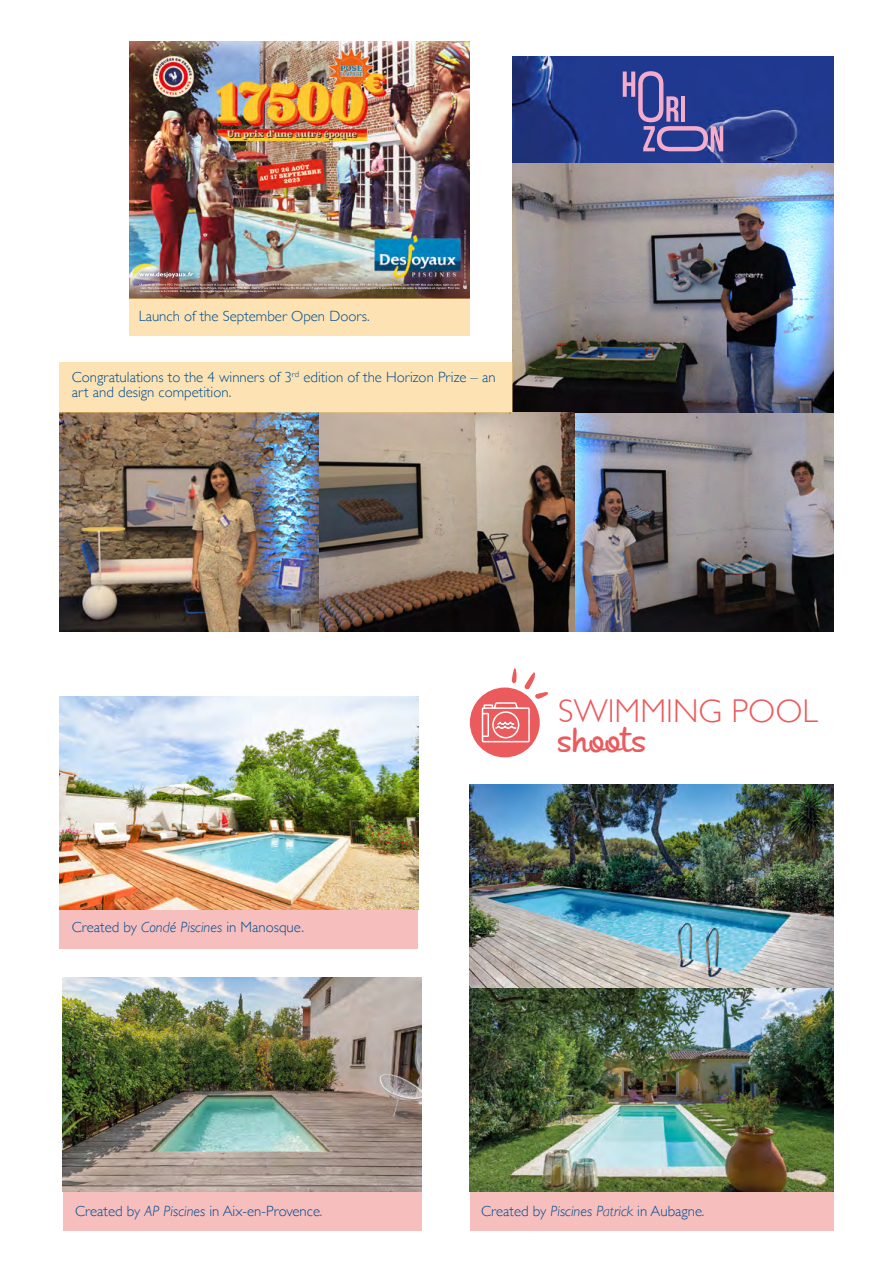
<style>
.page{position:relative;width:893px;height:1263px;background:#fff}
.page>*{position:absolute;margin:0;border:0;box-sizing:border-box;transform-origin:0 0}
.t1{font:300 33px "Gill Sans";color:#eb5b5d}
.t2{font:700 33px "Andrea II Script Upright";letter-spacing:-.01em;color:#eb5b5d}
.t3{font:300 14.85px/15px "Gill Sans";color:#004f91}
.s1{font-style:italic}
</style>
<div class="page">
<img style="left:129px;top:41px;width:341px;height:231px">
<svg style="left:129px;top:272px;width:10px;height:26px"></svg>
<div style="left:134px;top:267px;width:64px;height:16px;background:#374d61;opacity:.75"></div>
<img style="left:139px;top:230px;width:331px;height:68px">
<div style="left:60px;top:909px;width:358px;height:40px;background:#f7bebe"></div>
<div style="left:63px;top:1191px;width:358px;height:40px;background:#f7bebe"></div>
<div style="left:470px;top:1191px;width:363px;height:40px;background:#f7bebe"></div>
<img style="left:60px;top:696px;width:358px;height:213px">
<img style="left:63px;top:978px;width:358px;height:213px">
<img style="left:470px;top:784px;width:363px;height:407px">
<img style="left:60px;top:413px;width:773px;height:218px">
<img style="left:513px;top:57px;width:320px;height:356px">
<div style="left:60px;top:363px;width:453px;height:50px;background:#fde2b3"></div>
<div style="left:129px;top:298px;width:341px;height:38px;background:#fde2b3"></div>
<div style="left:470px;top:687px;width:70px;height:70px;background:#eb5b5d;border-radius:50%"></div>
<svg style="left:482px;top:668px;width:66px;height:74px"></svg>
<svg style="left:623px;top:71px;width:100px;height:80px;background:#55569f"></svg>
<p class="t3" style="left:139px;top:308px;width:233px">Launch of the September Open Doors.</p>
<p class="t3" style="left:72px;top:369px;width:425px">Congratulations to the 4 winners of 3<sup>rd</sup> edition of the Horizon Prize – an art and design competition.</p>
<p class="t3" style="left:72px;top:919px;width:234px">Created by <span class="s1">Condé Piscines</span> in Manosque.</p>
<h1 class="t1" style="left:558px;top:685px;width:261px">SWIMMING POOL</h1>
<h1 class="t2" style="left:558px;top:720px;width:90px">shoots</h1>
<p class="t3" style="left:75px;top:1203px;width:249px">Created by <span class="s1">AP Piscines</span> in Aix-en-Provence<span class="s1">.</span></p>
<p class="t3" style="left:481px;top:1203px;width:225px">Created by <span class="s1">Piscines Patrick</span> in Aubagne<span class="s1">.</span></p>
</div>
